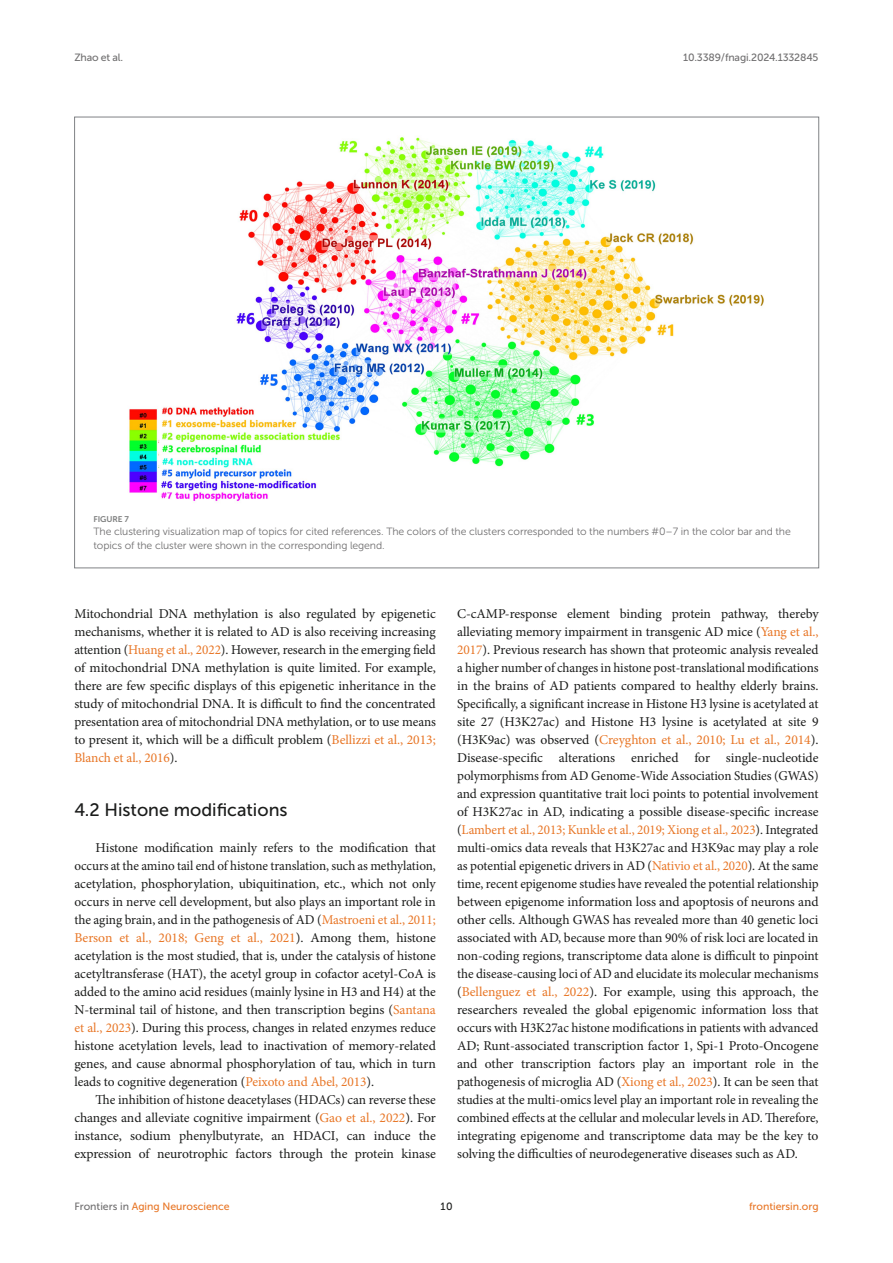
<style>
.page{position:relative;width:893px;height:1263px;background:#fff}
.page>*{position:absolute;margin:0;border:0;box-sizing:border-box;transform-origin:0 0}
.HEAD_2{font:18px "Museo Sans 500";color:#1b1c1b}
.TEXT{font:13.5px/18px "Minion Pro";letter-spacing:-.005em;color:#1b1c1b;text-align:justify}
.TEXT_FLUSH{font:13.5px/18px "Minion Pro";letter-spacing:-.005em;color:#1b1c1b;text-align:justify}
.FIG_LEG{font:10.5px/13.5px "Museo Sans 300";letter-spacing:-.01em;color:#706f70}
.t1{font:10.5px "Museo Sans 500";color:#e87626}
.t2{font:10.5px "Museo Sans 500";letter-spacing:-.015em;color:#706f70}
.t3{font:10.5px "Museo Sans 500";color:#1b1c1b}
.FIG_HD{font:8.25px "Museo Sans 700";letter-spacing:-.01em;color:#7e7f7f}
.s1{color:#e87626}
.s2{color:#706f70}
</style>
<div class="page">
<img style="left:129px;top:137px;width:635px;height:364px">
<p class="t2" style="left:74px;top:51px;width:50px">Zhao et al.</p>
<p class="t2" style="left:683px;top:51px;width:137px">10.3389/fnagi.2024.1332845</p>
<p class="FIG_HD" style="left:94px;top:514px;width:37px">FIGURE 7</p>
<p class="FIG_LEG" style="left:94px;top:525px;width:699px">The clustering visualization map of topics for cited references. The colors of the clusters corresponded to the numbers #0–7 in the color bar and the topics of the cluster were shown in the corresponding legend.</p>
<p class="TEXT" style="left:74px;top:605px;width:363px">Mitochondrial DNA methylation is also regulated by epigenetic mechanisms, whether it is related to AD is also receiving increasing attention (<span class="s1">Huang et al., 2022</span>). However, research in the emerging field of mitochondrial DNA methylation is quite limited. For example, there are few specific displays of this epigenetic inheritance in the study of mitochondrial DNA. It is difficult to find the concentrated presentation area of mitochondrial DNA methylation, or to use means to present it, which will be a difficult problem (<span class="s1">Bellizzi et al., 2013; Blanch et al., 2016</span>).</p>
<p class="HEAD_2" style="left:74px;top:800px;width:215px">4.2 Histone modifications</p>
<p class="TEXT_FLUSH" style="left:74px;top:839px;width:363px;text-indent:21px">Histone modification mainly refers to the modification that occurs at the amino tail end of histone translation, such as methylation, acetylation, phosphorylation, ubiquitination, etc., which not only occurs in nerve cell development, but also plays an important role in the aging brain, and in the pathogenesis of AD (<span class="s1">Mastroeni et al., 2011; Berson et al., 2018; Geng et al., 2021</span>). Among them, histone acetylation is the most studied, that is, under the catalysis of histone acetyltransferase (HAT), the acetyl group in cofactor acetyl-CoA is added to the amino acid residues (mainly lysine in H3 and H4) at the N-terminal tail of histone, and then transcription begins (<span class="s1">Santana et al., 2023</span>). During this process, changes in related enzymes reduce histone acetylation levels, lead to inactivation of memory-related genes, and cause abnormal phosphorylation of tau, which in turn leads to cognitive degeneration (<span class="s1">Peixoto and Abel, 2013</span>).</p>
<p class="TEXT" style="left:74px;top:1091px;width:363px;text-indent:21px">The inhibition of histone deacetylases (HDACs) can reverse these changes and alleviate cognitive impairment (<span class="s1">Gao et al., 2022</span>). For instance, sodium phenylbutyrate, an HDACI, can induce the expression of neurotrophic factors through the protein kinase</p>
<p class="TEXT" style="left:457px;top:605px;width:363px">C-cAMP-response element binding protein pathway, thereby alleviating memory impairment in transgenic AD mice (<span class="s1">Yang et al., 2017</span>). Previous research has shown that proteomic analysis revealed a higher number of changes in histone post-translational modifications in the brains of AD patients compared to healthy elderly brains.<br>Specifically, a significant increase in Histone H3 lysine is acetylated at site 27 (H3K27ac) and Histone H3 lysine is acetylated at site 9 (H3K9ac) was observed (<span class="s1">Creyghton et al., 2010; Lu et al., 2014</span>).<br>Disease-specific alterations enriched for single-nucleotide polymorphisms from AD Genome-Wide Association Studies (GWAS) and expression quantitative trait loci points to potential involvement of H3K27ac in AD, indicating a possible disease-specific increase (<span class="s1">Lambert et al., 2013; Kunkle et al., 2019; Xiong et al., 2023</span>). Integrated multi-omics data reveals that H3K27ac and H3K9ac may play a role as potential epigenetic drivers in AD (<span class="s1">Nativio et al., 2020</span>). At the same time, recent epigenome studies have revealed the potential relationship between epigenome information loss and apoptosis of neurons and other cells. Although GWAS has revealed more than 40 genetic loci associated with AD, because more than 90% of risk loci are located in non-coding regions, transcriptome data alone is difficult to pinpoint the disease-causing loci of AD and elucidate its molecular mechanisms (<span class="s1">Bellenguez et al., 2022</span>). For example, using this approach, the researchers revealed the global epigenomic information loss that occurs with H3K27ac histone modifications in patients with advanced AD; Runt-associated transcription factor 1, Spi-1 Proto-Oncogene and other transcription factors play an important role in the pathogenesis of microglia AD (<span class="s1">Xiong et al., 2023</span>). It can be seen that studies at the multi-omics level play an important role in revealing the combined effects at the cellular and molecular levels in AD. Therefore, integrating epigenome and transcriptome data may be the key to solving the difficulties of neurodegenerative diseases such as AD.</p>
<p class="t1" style="left:74px;top:1200px;width:157px"><span class="s2">Frontiers in</span> Aging Neuroscience</p>
<p class="t3" style="left:440px;top:1200px;width:14px">10</p>
<p class="t1" style="left:749px;top:1200px;width:71px">frontiersin.org</p>
</div>
